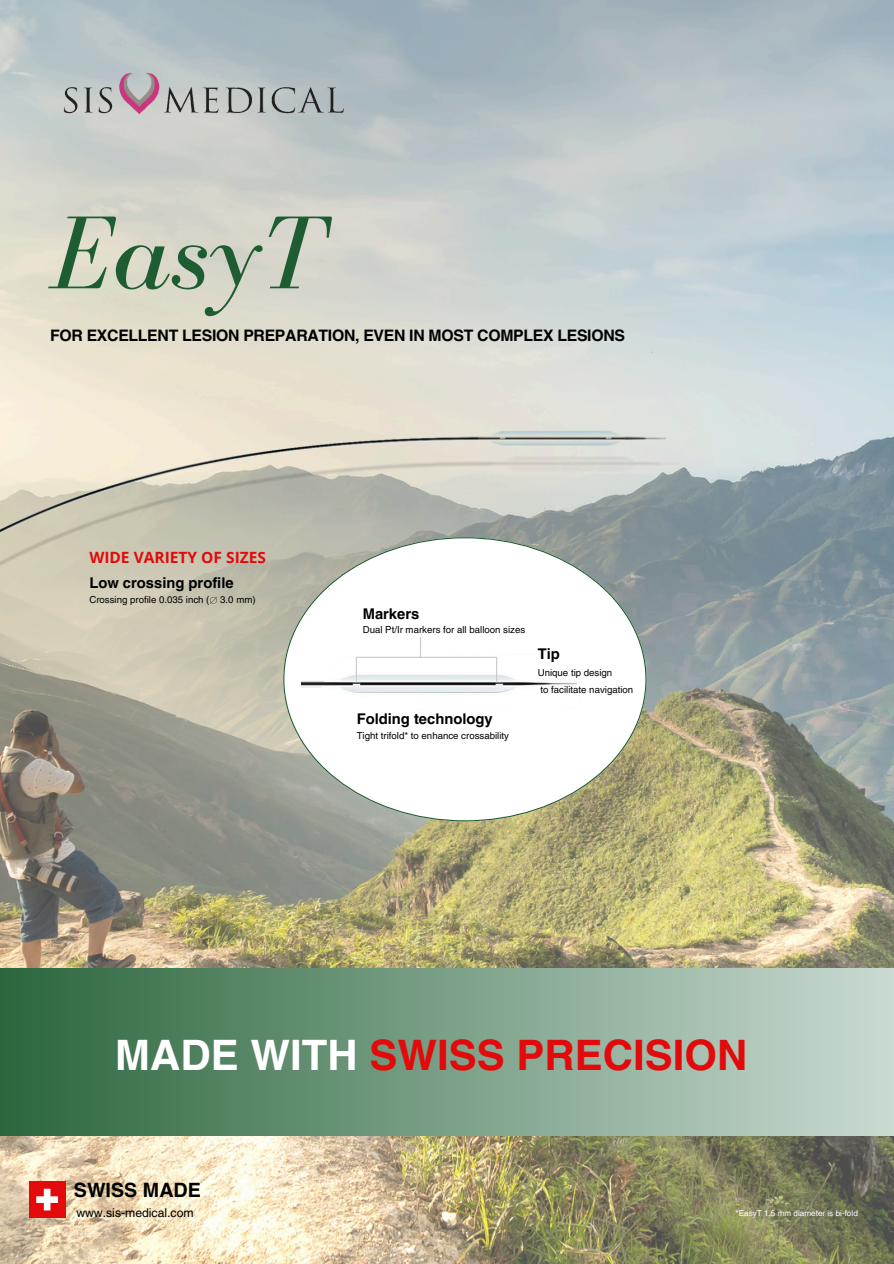
<style>
.page{position:relative;width:894px;height:1264px;background:#fff}
.page>*{position:absolute;margin:0;border:0;box-sizing:border-box;transform-origin:0 0}
.t1{font:italic 106.65px "Bodoni FLF";letter-spacing:.005em;color:#1e5d31}
.t2{font:700 42px "Helvetica LT Pro";color:#e20a0a}
.t3{font:700 19.65px "Helvetica LT Pro";color:#000}
.t4{font:700 15.9px "Helvetica LT Pro";letter-spacing:-.02em;color:#000}
.t5{font:700 15.45px "Open Sans";color:#e20a0a}
.t6{font:700 14.7px "Helvetica LT Pro";color:#000}
.t7{font:12.15px "Helvetica LT Pro";color:#000}
.t8{font:9.6px/17px "Helvetica LT Pro";color:#000}
.t9{font:8.1px "Helvetica LT Pro";color:#fff}
.s1{color:#fff}
</style>
<div class="page">
<img style="left:0;top:0;width:893px;height:1263px">
<img style="left:51px;top:60px;width:306px;height:65px">
<div style="left:0;top:968px;width:893px;height:167px;background:linear-gradient(to right,#2b663d,#cadad1)"></div>
<img style="left:0;top:409px;width:695px;height:206px">
<svg style="left:283px;top:537px;width:363px;height:284px"></svg>
<img style="left:301px;top:606px;width:279px;height:173px">
<hr style="left:356px;top:656px;width:141px;height:2px;background:#cac9cc">
<svg style="left:356px;top:658px;width:1px;height:23px"></svg>
<svg style="left:496px;top:658px;width:1px;height:23px"></svg>
<svg style="left:420px;top:637px;width:1px;height:19px"></svg>
<svg style="left:210px;top:597px;width:7px;height:6px"></svg>
<div style="left:29px;top:1181px;width:36px;height:36px;background:#e20a0a"></div>
<svg style="left:36px;top:1188px;width:22px;height:22px"></svg>
<h4 class="t1" style="left:49px;top:195px;width:277px">EasyT</h4>
<h4 class="t4" style="left:50px;top:329px;width:576px">FOR EXCELLENT LESION PREPARATION, EVEN IN MOST COMPLEX LESIONS</h4>
<p class="t5" style="left:89px;top:546px;width:178px">WIDE VARIETY OF SIZES</p>
<h6 class="t6" style="left:89px;top:577px;width:146px">Low crossing profile</h6>
<h6 class="t8" style="left:89px;top:591px;width:168px">Crossing profile 0.035 inch ( 3.0 mm)</h6>
<p class="t6" style="left:362px;top:608px;width:58px">Markers</p>
<p class="t8" style="left:362px;top:622px;width:164px">Dual Pt/Ir markers for all balloon sizes</p>
<h6 class="t6" style="left:356px;top:713px;width:137px">Folding technology</h6>
<h6 class="t8" style="left:356px;top:727px;width:154px">Tight trifold* to enhance crossability</h6>
<p class="t6" style="left:537px;top:649px;width:24px">Tip</p>
<p class="t8" style="left:537px;top:665px;width:97px">Unique tip design<br>to facilitate navigation</p>
<p class="t2" style="left:115px;top:1039px;width:633px"><span class="s1">MADE WITH</span> SWISS PRECISION</p>
<p class="t3" style="left:74px;top:1183px;width:128px">SWISS MADE</p>
<h1 class="t7" style="left:76px;top:1208px;width:119px">www.sis-medical.com</h1>
<p class="t9" style="left:735px;top:1210px;width:124px">*EasyT 1.5 mm diameter is bi-fold</p>
</div>
